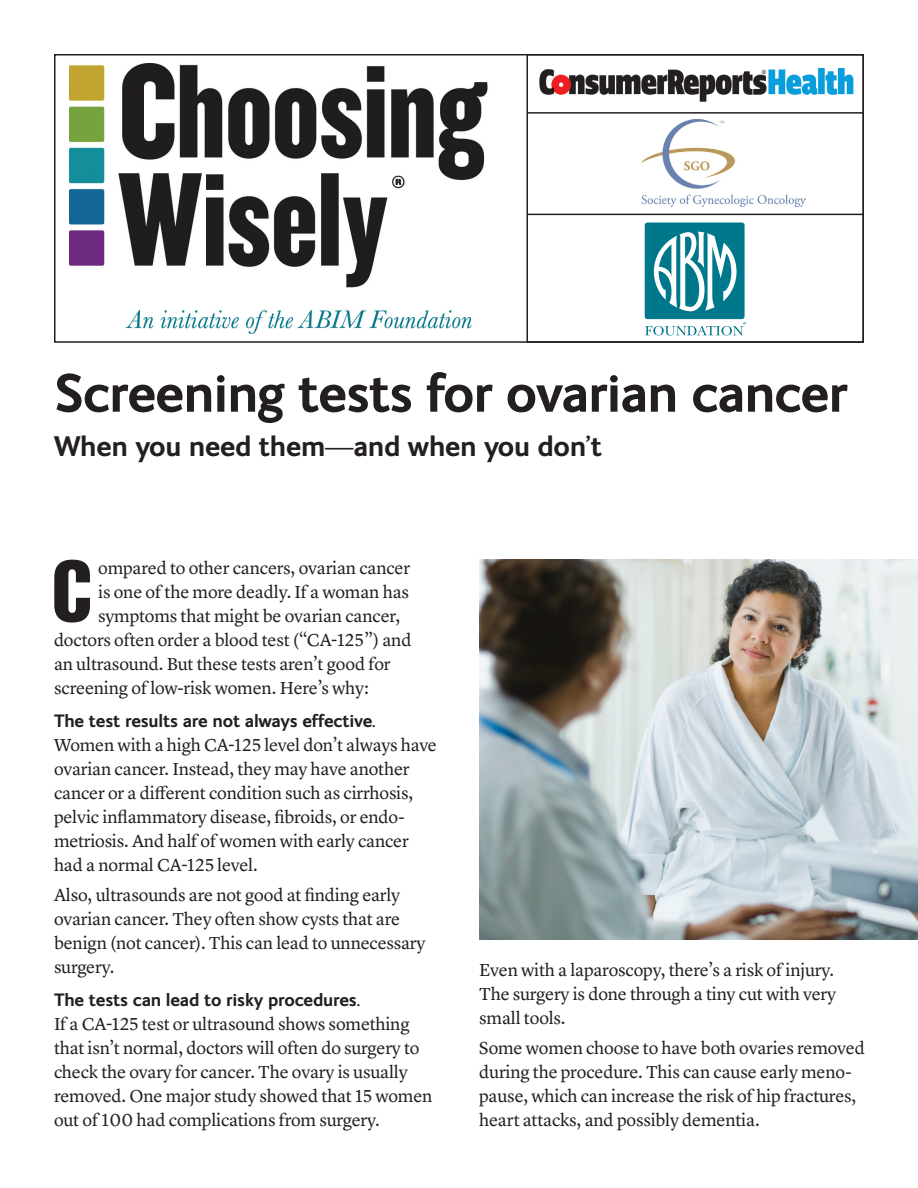
<style>
.page{position:relative;width:918px;height:1188px;background:#fff}
.page>*{position:absolute;margin:0;border:0;box-sizing:border-box;transform-origin:0 0}
.t1{font:extra-condensed 85.05px "Helvetica";color:#231f20}
._12_16_Lyon{font:700 54px "FS Ingrid";letter-spacing:-.02em;color:#231f20}
.t2{font:700 28.5px "FS Ingrid";letter-spacing:-.01em;color:#231f20}
.BODYBULLETS{font:18px/24px "Lyon Text";letter-spacing:-.01em;color:#231f20}
._12Body_Subhd{font:700 18px "FS Ingrid";letter-spacing:-.01em;color:#231f20}
.t3{font:600 7.5px "New Baskerville";color:#00788b}
</style>
<div class="page">
<img style="left:479px;top:560px;width:439px;height:380px">
<div style="left:645px;top:223px;width:100px;height:96px;background:#00788b;border-radius:3px"></div>
<svg style="left:654px;top:232px;width:83px;height:79px"></svg>
<svg style="left:645px;top:326px;width:98px;height:9px"></svg>
<img style="left:539px;top:67px;width:315px;height:35px">
<img style="left:70px;top:63px;width:418px;height:271px">
<div style="left:526px;top:54px;width:338px;height:289px;border:2px solid #231f20"></div>
<hr style="left:528px;top:112px;width:336px;height:2px;background:#231f20">
<hr style="left:528px;top:214px;width:335px;height:1px;background:#231f20">
<img style="left:642px;top:120px;width:163px;height:87px">
<p class="t3" style="left:743px;top:320px;width:5px">®</p>
<p class="_12_16_Lyon" style="left:54px;top:357px;width:795px">Screening tests for ovarian cancer</p>
<p class="t2" style="left:54px;top:427px;width:550px">When you need them—and when you don’t</p>
<p class="t1" style="left:52px;top:537px;width:41px">C</p>
<p class="BODYBULLETS" style="left:98px;top:554px;width:313px">ompared to other cancers, ovarian cancer</p>
<p class="BODYBULLETS" style="left:98px;top:578px;width:312px">is one of the more deadly. If a woman has symptoms that might be ovarian cancer,</p>
<p class="BODYBULLETS" style="left:54px;top:626px;width:359px">doctors often order a blood test (“CA-125”) and</p>
<p class="BODYBULLETS" style="left:54px;top:650px;width:338px">an ultrasound. But these tests aren’t good for</p>
<p class="BODYBULLETS" style="left:54px;top:674px;width:316px">screening of low-risk women. Here’s why:</p>
<p class="_12Body_Subhd" style="left:54px;top:709px;width:323px">The test results are not always effective.</p>
<p class="BODYBULLETS" style="left:54px;top:731px;width:384px">Women with a high CA-125 level don’t always have ovarian cancer. Instead, they may have another</p>
<p class="BODYBULLETS" style="left:54px;top:779px;width:361px">cancer or a different condition such as cirrhosis, pelvic inflammatory disease, fibroids, or endo-</p>
<p class="BODYBULLETS" style="left:54px;top:827px;width:356px">metriosis. And half of women with early cancer</p>
<p class="BODYBULLETS" style="left:54px;top:851px;width:205px">had a normal CA-125 level.</p>
<p class="BODYBULLETS" style="left:54px;top:881px;width:348px">Also, ultrasounds are not good at finding early</p>
<p class="BODYBULLETS" style="left:54px;top:905px;width:373px">ovarian cancer. They often show cysts that are benign (not cancer). This can lead to unnecessary surgery.</p>
<p class="_12Body_Subhd" style="left:54px;top:988px;width:308px">The tests can lead to risky procedures.</p>
<p class="BODYBULLETS" style="left:54px;top:1010px;width:357px">If a CA-125 test or ultrasound shows something</p>
<p class="BODYBULLETS" style="left:54px;top:1034px;width:367px">that isn’t normal, doctors will often do surgery to check the ovary for cancer. The ovary is usually</p>
<p class="BODYBULLETS" style="left:54px;top:1082px;width:380px">removed. One major study showed that 15 women out of 100 had complications from surgery.</p>
<p class="BODYBULLETS" style="left:479px;top:957px;width:356px">Even with a laparoscopy, there’s a risk of injury.</p>
<p class="BODYBULLETS" style="left:479px;top:981px;width:358px">The surgery is done through a tiny cut with very small tools.</p>
<p class="BODYBULLETS" style="left:479px;top:1035px;width:387px">Some women choose to have both ovaries removed during the procedure. This can cause early meno&shy;pause, which can increase the risk of hip fractures, heart attacks, and possibly dementia.</p>
</div>
